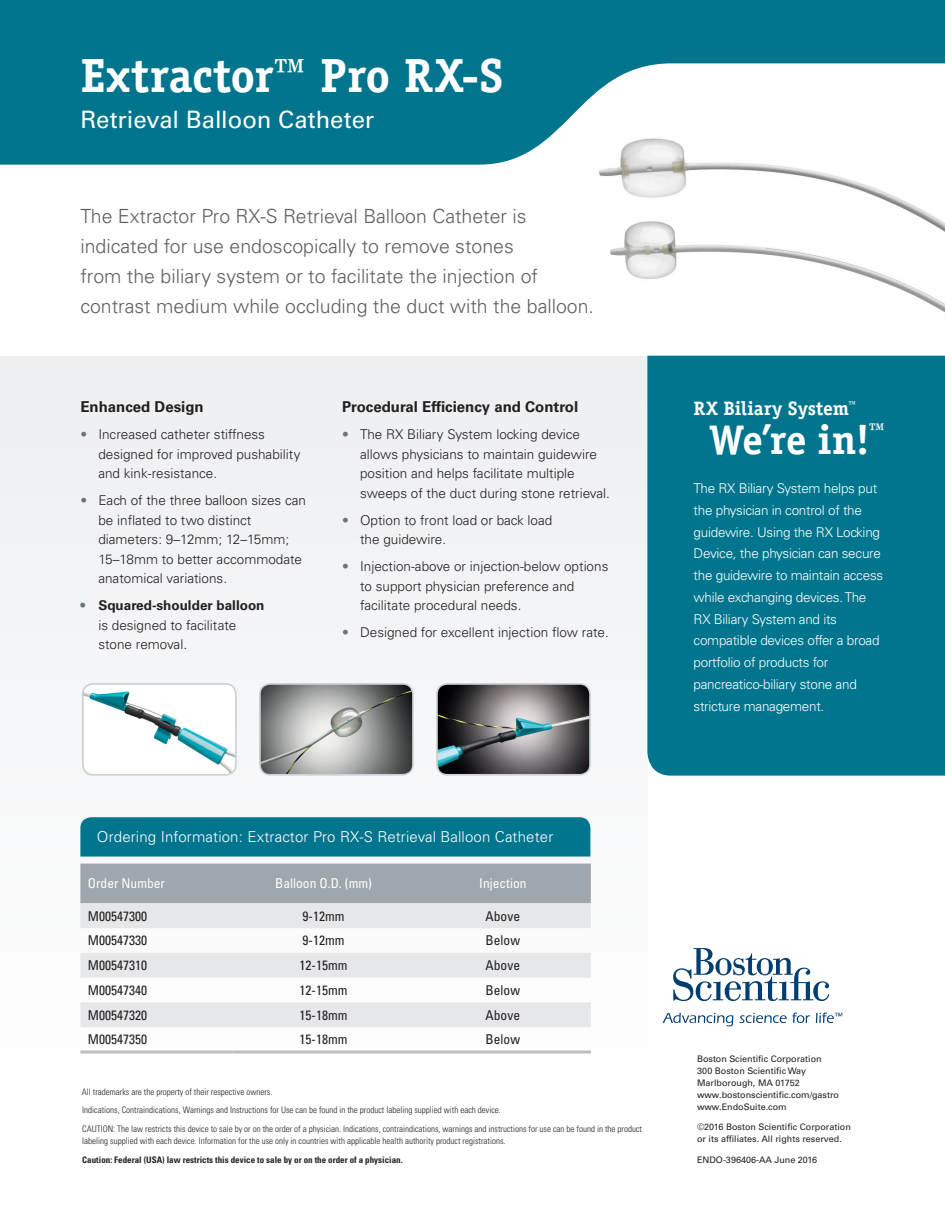
<style>
.page{position:relative;width:945px;height:1215px;background:#fff}
.page>*{position:absolute;margin:0;border:0;box-sizing:border-box;transform-origin:0 0}
.t1{font:700 48px "Officina Serif Std";letter-spacing:-.005em;color:#fff}
.t2{font:700 41.55px "Officina Serif Std";color:#fff}
.t3{font:24px "Univers LT Std";letter-spacing:-.005em;color:#fff}
.Body{font:300 19.5px/30px "Univers LT Std";color:#5f5f62}
.t4{font:700 19.5px "Officina Serif Std";letter-spacing:.005em;color:#fff}
.t5{font:300 15px "Univers LT Std";letter-spacing:.01em;color:#fff}
.Body-2{font:700 15px "Univers LT Std";color:#231f20}
.t6{font:300 13.5px/19.5px "Univers LT Std";color:#231f20}
.Bullet{font:300 13.5px/21.8px "Univers LT Std";letter-spacing:-.02em;color:#fff}
.Table{font:condensed 13.5px "Univers LT Std";color:#231f20}
.t7{font:condensed 13.5px "Univers LT Std";color:#fff}
.t8{font:300 condensed 9px/12px "Univers LT Std";color:#231f20}
.t9{font:9px/12px "Univers LT Std";color:#231f20}
.t10{font:700 condensed 9px "Univers LT Std";color:#231f20}
.s1{color:#6a747b}
.s2{font-weight:700;color:#6a747b}
.s3{font-weight:700}
</style>
<div class="page">
<img style="left:599px;top:165px;width:346px;height:191px">
<div style="left:0;top:356px;width:647px;height:731px;background:#edeff1"></div>
<svg style="left:0;top:0;width:945px;height:165px;fill:#00758d"></svg>
<div style="left:80px;top:864px;width:511px;height:39px;background:#9ea6ae"></div>
<svg style="left:80px;top:903px;width:511px;height:99px"></svg>
<hr style="left:80px;top:1050px;width:152px;height:3px;background:#bcbdc0">
<hr style="left:232px;top:1050px;width:183px;height:3px;background:#bcbdc0">
<hr style="left:415px;top:1050px;width:176px;height:3px;background:#bcbdc0">
<div style="left:80px;top:817px;width:510px;height:40px;background:#00758d"></div>
<svg style="left:673px;top:948px;width:156px;height:53px"></svg>
<svg style="left:663px;top:1013px;width:70px;height:13px"></svg>
<svg style="left:740px;top:1013px;width:70px;height:10px"></svg>
<svg style="left:816px;top:1013px;width:26px;height:10px"></svg>
<div style="left:647px;top:356px;width:298px;height:420px;background:#00758d"></div>
<img style="left:85px;top:686px;width:149px;height:87px">
<div style="left:82px;top:683px;width:155px;height:93px;border:2px solid #ccd1d5;border-radius:10px"></div>
<img style="left:439px;top:686px;width:149px;height:87px">
<div style="left:436px;top:683px;width:155px;height:93px;border:2px solid #ccd1d5;border-radius:10px"></div>
<img style="left:262px;top:686px;width:149px;height:87px">
<div style="left:259px;top:683px;width:155px;height:93px;border:2px solid #ccd1d5;border-radius:10px"></div>
<p class="t1" style="left:80px;top:45px;width:424px">Extractor™ Pro RX-S</p>
<p class="t3" style="left:80px;top:105px;width:295px">Retrieval Balloon Catheter</p>
<p class="Body" style="left:80px;top:202px;width:515px">The Extractor Pro RX-S Retrieval Balloon Catheter is indicated for use endoscopically to remove stones<br>from the biliary system or to facilitate the injection of contrast medium while occluding the duct with the balloon.</p>
<p class="Body-2" style="left:80px;top:398px;width:125px">Enhanced Design</p>
<p class="t6" style="left:98px;top:425px;width:204px;text-indent:-18px"><span class="s1">•</span> Increased catheter stiffness designed for improved pushability and kink-resistance.</p>
<p class="t6" style="left:98px;top:491px;width:209px;text-indent:-18px"><span class="s1">•</span> Each of the three balloon sizes can be inflated to two distinct diameters: 9–12mm; 12–15mm;<br>15–18mm to better accommodate anatomical variations.</p>
<p class="t6" style="left:98px;top:596px;width:168px;text-indent:-18px"><span class="s2">•</span> <span class="s3">Squared-shoulder balloon </span>is designed to facilitate stone removal.</p>
<p class="Body-2" style="left:342px;top:398px;width:238px">Procedural Efficiency and Control</p>
<p class="t6" style="left:360px;top:425px;width:251px;text-indent:-18px"><span class="s1">•</span> The RX Biliary System locking device allows physicians to maintain guidewire position and helps facilitate multiple sweeps of the duct during stone retrieval.</p>
<p class="t6" style="left:360px;top:510px;width:194px;text-indent:-18px"><span class="s1">•</span> Option to front load or back load the guidewire.</p>
<p class="t6" style="left:360px;top:557px;width:250px;text-indent:-18px"><span class="s1">•</span> Injection-above or injection-below options to support physician preference and facilitate procedural needs.</p>
<p class="t6" style="left:342px;top:623px;width:268px"><span class="s1">•</span> Designed for excellent injection flow rate.</p>
<p class="t5" style="left:97px;top:828px;width:458px">Ordering Information: Extractor Pro RX-S Retrieval Balloon Catheter</p>
<p class="t7" style="left:88px;top:875px;width:79px">Order Number</p>
<p class="t7" style="left:275px;top:875px;width:98px">Balloon O.D. (mm)</p>
<p class="t7" style="left:479px;top:875px;width:49px">Injection</p>
<p class="Table" style="left:88px;top:907px;width:61px">M00547300</p>
<p class="Table" style="left:303px;top:907px;width:43px">9-12mm</p>
<p class="Table" style="left:486px;top:907px;width:36px">Above</p>
<p class="Table" style="left:88px;top:932px;width:61px">M00547330</p>
<p class="Table" style="left:303px;top:932px;width:43px">9-12mm</p>
<p class="Table" style="left:486px;top:932px;width:36px">Below</p>
<p class="Table" style="left:88px;top:957px;width:61px">M00547310</p>
<p class="Table" style="left:300px;top:957px;width:49px">12-15mm</p>
<p class="Table" style="left:486px;top:957px;width:36px">Above</p>
<p class="Table" style="left:88px;top:982px;width:61px">M00547340</p>
<p class="Table" style="left:300px;top:982px;width:49px">12-15mm</p>
<p class="Table" style="left:486px;top:982px;width:36px">Below</p>
<p class="Table" style="left:88px;top:1006px;width:61px">M00547320</p>
<p class="Table" style="left:300px;top:1006px;width:49px">15-18mm</p>
<p class="Table" style="left:486px;top:1006px;width:36px">Above</p>
<p class="Table" style="left:88px;top:1031px;width:61px">M00547350</p>
<p class="Table" style="left:300px;top:1031px;width:49px">15-18mm</p>
<p class="Table" style="left:486px;top:1031px;width:36px">Below</p>
<p class="t8" style="left:82px;top:1085px;width:192px">All trademarks are the property of their respective owners.</p>
<p class="t8" style="left:82px;top:1104px;width:420px">Indications, Contraindications, Warnings and Instructions for Use can be found in the product labeling supplied with each device.</p>
<p class="t8" style="left:82px;top:1123px;width:561px">CAUTION: The law restricts this device to sale by or on the order of a physician. Indications, contraindications, warnings and instructions for use can be found in the product labeling supplied with each device. Information for the use only in countries with applicable health authority product registrations.</p>
<p class="t10" style="left:82px;top:1154px;width:322px">Caution: Federal (USA) law restricts this device to sale by or on the order of a physician.</p>
<p class="t4" style="left:694px;top:397px;width:164px">RX Biliary System<sup>™</sup></p>
<p class="t2" style="left:709px;top:414px;width:177px">We’re in!<sup>™</sup></p>
<p class="Bullet" style="left:694px;top:477px;width:191px">The RX Biliary System helps put the physician in control of the guidewire. Using the RX Locking<br>Device, the physician can secure the guidewire to maintain access while exchanging devices. The<br>RX Biliary System and its compatible devices offer a broad portfolio of products for pancreatico-biliary stone and stricture management.</p>
<p class="t9" style="left:697px;top:1053px;width:126px">Boston Scientific Corporation</p>
<p class="t9" style="left:697px;top:1065px;width:144px">300 Boston Scientific Way<br>Marlborough, MA 01752 www.bostonscientific.com/gastro www.EndoSuite.com</p>
<p class="t9" style="left:697px;top:1121px;width:155px">©2016 Boston Scientific Corporation or its affiliates. All rights reserved.</p>
<p class="t9" style="left:697px;top:1154px;width:122px">ENDO-396406-AA June 2016</p>
</div>
